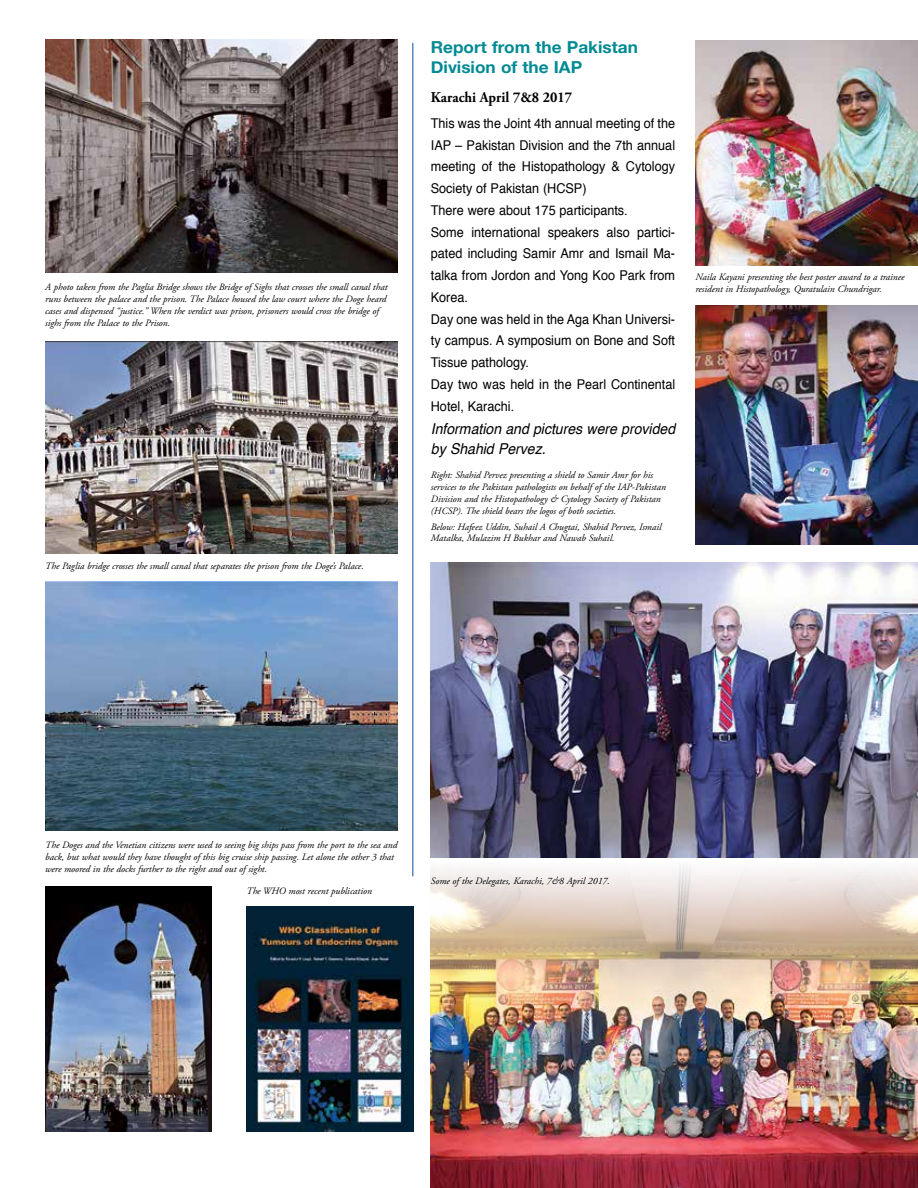
<style>
.page{position:relative;width:918px;height:1188px;background:#fff}
.page>*{position:absolute;margin:0;border:0;box-sizing:border-box;transform-origin:0 0}
.t1{font:700 16.5px/20px "Helvetica Neue";color:#008a93;scale:1.04 1}
.t2{font:italic 15px/19.5px "Helvetica";color:#000;scale:.94 1}
.t3{font:700 15px "Adobe Garamond Pro";color:#000;scale:.94 1}
.t4{font:13.5px/21.8px "Helvetica";color:#000;scale:.94 1}
.t5{font:italic 9.75px/11.7px "Adobe Garamond Pro";color:#000}
</style>
<div class="page">
<img style="left:695px;top:306px;width:223px;height:238px">
<img style="left:695px;top:41px;width:223px;height:224px">
<img style="left:431px;top:562px;width:487px;height:296px">
<img style="left:247px;top:907px;width:166px;height:224px">
<hr style="left:412px;top:43px;width:1px;height:833px;background:#084da1">
<img style="left:431px;top:866px;width:486px;height:322px">
<img style="left:45px;top:341px;width:352px;height:212px">
<img style="left:45px;top:39px;width:352px;height:234px">
<img style="left:45px;top:581px;width:352px;height:250px">
<img style="left:45px;top:887px;width:167px;height:244px">
<p class="t5" style="left:45px;top:282px;width:344px">A photo taken from the Paglia Bridge shows the Bridge of Sighs that crosses the small canal that runs between the palace and the prison. The Palace housed the law court where the Doge heard cases and dispensed “justice.” When the verdict was prison, prisoners would cross the bridge of sighs from the Palace to the Prison.</p>
<p class="t5" style="left:45px;top:561px;width:320px">The Paglia bridge crosses the small canal that separates the prison from the Doge’s Palace.</p>
<h1 class="t1" style="left:431px;top:36px;width:201px">Report from the Pakistan<br>Division of the IAP</h1>
<h2 class="t3" style="left:431px;top:88px;width:152px">Karachi April 7&amp;8 2017</h2>
<p class="t4" style="left:431px;top:113px;width:261px">This was the Joint 4th annual meeting of the IAP – Pakistan Division and the 7th annual meeting of the Histopathology &amp; Cytology Society of Pakistan (HCSP)<br>There were about 175 participants.<br>Some international speakers also partici&shy;pated including Samir Amr and Ismail Ma&shy;talka from Jordon and Yong Koo Park from Korea.<br>Day one was held in the Aga Khan Universi&shy;ty campus. A symposium on Bone and Soft Tissue pathology.<br>Day two was held in the Pearl Continental Hotel, Karachi.</p>
<h2 class="t2" style="left:431px;top:420px;width:261px">Information and pictures were provided by Shahid Pervez.</h2>
<p class="t5" style="left:431px;top:470px;width:237px">Right: Shahid Pervez presenting a shield to Samir Amr for his services to the Pakistan pathologists on behalf of the IAP-Pakistan Division and the Histopathology &amp; Cytology Society of Pakistan (HCSP). The shield bears the logos of both societies.</p>
<p class="t5" style="left:431px;top:521px;width:232px">Below: Hafeez Uddin, Suhail A Chugtai, Shahid Pervez, Ismail<br>Matalka, Mulazim H Bukhar and Nawab Suhail.</p>
<p class="t5" style="left:695px;top:271px;width:211px">Naila Kayani presenting the best poster award to a trainee resident in Histopathology, Quratulain Chundrigar.</p>
<p class="t5" style="left:45px;top:839px;width:354px">The Doges and the Venetian citizens were used to seeing big ships pass from the port to the sea and back, but what would they have thought of this big cruise ship passing. Let alone the other 3 that were moored in the docks further to the right and out of sight.</p>
<p class="t5" style="left:247px;top:885px;width:127px">The WHO most recent publication</p>
<p class="t5" style="left:431px;top:875px;width:181px">Some of the Delegates, Karachi, 7&amp;8 April 2017.</p>
</div>
